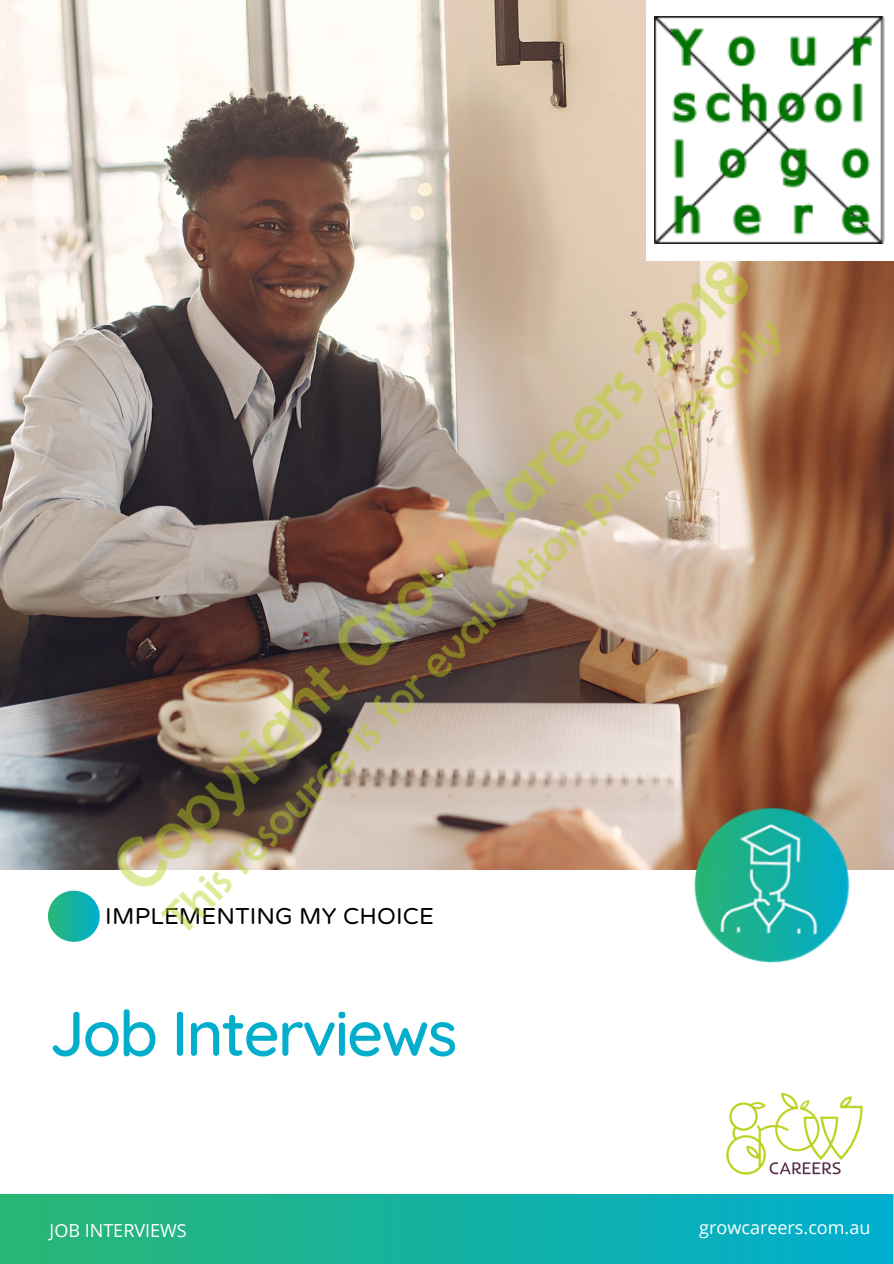
<style>
.page{position:relative;width:894px;height:1264px;background:#fff}
.page>*{position:absolute;margin:0;border:0;box-sizing:border-box;transform-origin:0 0}
.t1{font:500 63px "Quicksand";letter-spacing:-.03em;color:#02aecc}
.t2{font:23.25px "Varela Round";letter-spacing:.01em;color:#000}
.t3{font:18px "Open Sans";color:#fff}
</style>
<div class="page">
<img style="left:0;top:0;width:893px;height:1263px">
<div style="left:646px;top:0;width:247px;height:260px;background:#fff"></div>
<img style="left:654px;top:16px;width:231px;height:228px">
<p class="t2" style="left:105px;top:903px;width:330px">IMPLEMENTING MY CHOICE</p>
<p class="t1" style="left:49px;top:992px;width:409px">Job Interviews</p>
<p class="t3" style="left:50px;top:1217px;width:139px">JOB INTERVIEWS</p>
<p class="t3" style="left:699px;top:1214px;width:173px">growcareers.com.au</p>
</div>
